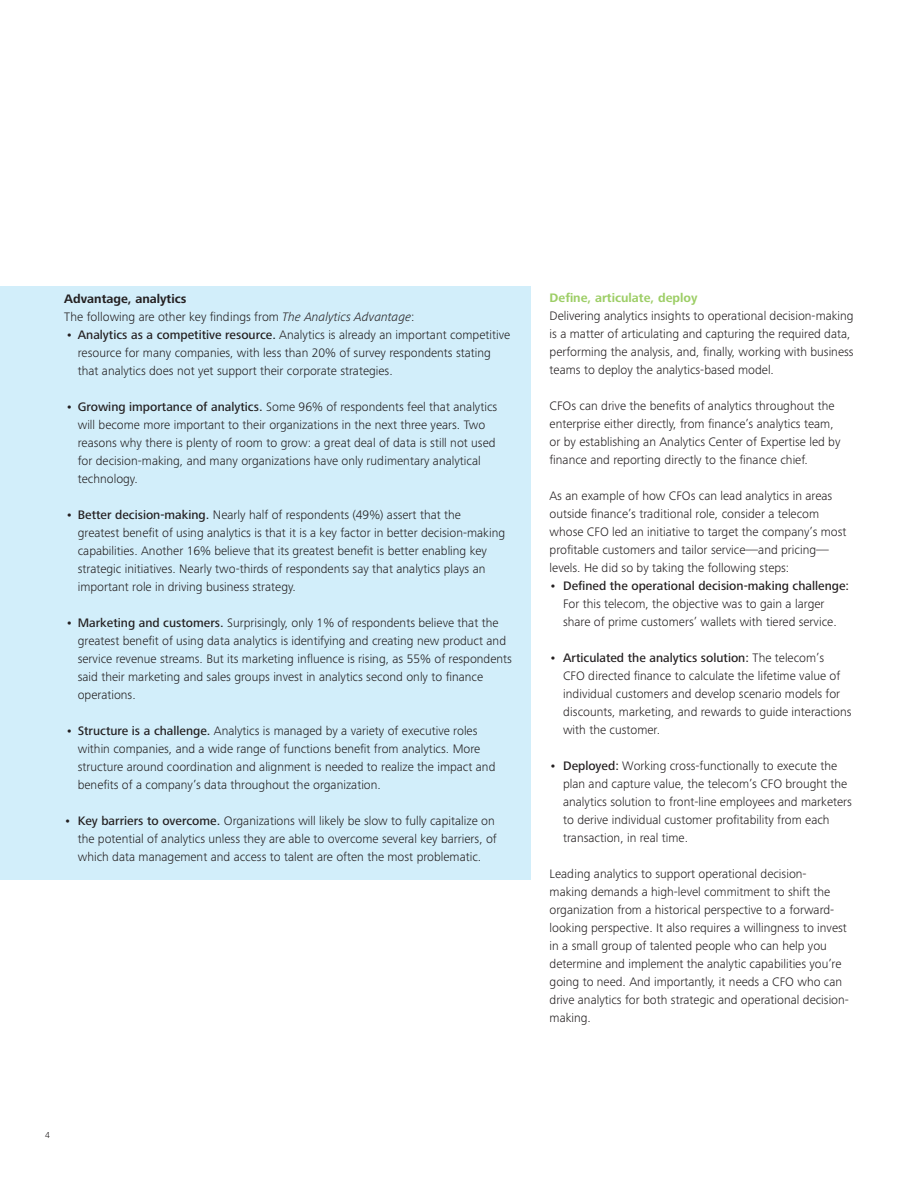
<style>
.page{position:relative;width:918px;height:1188px;background:#fff}
.page>*{position:absolute;margin:0;border:0;box-sizing:border-box;transform-origin:0 0}
.t1{font:300 12.75px/18px "Frutiger Next Pro";color:#231f20}
.t2{font:700 12.75px "Frutiger Next Pro";color:#9dce66}
.t3{font:700 12.75px "Frutiger Next Pro";color:#231f20}
.t4{font:300 9px "Frutiger Next Pro";color:#231f20}
.s1{font-style:italic}
.s2{font-weight:500}
</style>
<div class="page">
<div style="left:0;top:286px;width:530px;height:594px;background:#d2eefa"></div>
<p class="t3" style="left:64px;top:292px;width:124px">Advantage, analytics</p>
<p class="t1" style="left:64px;top:308px;width:352px">The following are other key findings from <span class="s1">The Analytics Advantage</span>:</p>
<p class="t1" style="left:78px;top:326px;width:434px;text-indent:-12px"><span class="s2">• Analytics as a competitive resource.</span> Analytics is already an important competitive resource for many companies, with less than 20% of survey respondents stating that analytics does not yet support their corporate strategies.</p>
<p class="t1" style="left:78px;top:398px;width:421px;text-indent:-12px"><span class="s2">• Growing importance of analytics.</span> Some 96% of respondents feel that analytics will become more important to their organizations in the next three years. Two reasons why there is plenty of room to grow: a great deal of data is still not used for decision-making, and many organizations have only rudimentary analytical technology.</p>
<p class="t1" style="left:78px;top:506px;width:429px;text-indent:-12px"><span class="s2">• Better decision-making.</span> Nearly half of respondents (49%) assert that the greatest benefit of using analytics is that it is a key factor in better decision-making capabilities. Another 16% believe that its greatest benefit is better enabling key strategic initiatives. Nearly two-thirds of respondents say that analytics plays an important role in driving business strategy.</p>
<p class="t1" style="left:78px;top:614px;width:436px;text-indent:-12px"><span class="s2">• Marketing and customers.</span> Surprisingly, only 1% of respondents believe that the greatest benefit of using data analytics is identifying and creating new product and service revenue streams. But its marketing influence is rising, as 55% of respondents said their marketing and sales groups invest in analytics second only to finance operations.</p>
<p class="t1" style="left:78px;top:722px;width:419px;text-indent:-12px"><span class="s2">• Structure is a challenge.</span> Analytics is managed by a variety of executive roles within companies, and a wide range of functions benefit from analytics. More structure around coordination and alignment is needed to realize the impact and benefits of a company’s data throughout the organization.</p>
<p class="t1" style="left:78px;top:812px;width:421px;text-indent:-14px"><span class="s2">• Key barriers to overcome.</span> Organizations will likely be slow to fully capitalize on the potential of analytics unless they are able to overcome several key barriers, of which data management and access to talent are often the most problematic.</p>
<p class="t2" style="left:550px;top:290px;width:149px">Define, articulate, deploy</p>
<p class="t1" style="left:550px;top:307px;width:306px">Delivering analytics insights to operational decision-making is a matter of articulating and capturing the required data, performing the analysis, and, finally, working with business teams to deploy the analytics-based model.</p>
<p class="t1" style="left:550px;top:397px;width:292px">CFOs can drive the benefits of analytics throughout the enterprise either directly, from finance’s analytics team, or by establishing an Analytics Center of Expertise led by finance and reporting directly to the finance chief.</p>
<p class="t1" style="left:550px;top:487px;width:298px">As an example of how CFOs can lead analytics in areas outside finance’s traditional role, consider a telecom whose CFO led an initiative to target the company’s most profitable customers and tailor service—and pricing— levels. He did so by taking the following steps:</p>
<p class="t1" style="left:563px;top:577px;width:288px;text-indent:-14px"><span class="s2">• Defined the operational decision-making challenge:<br></span>For this telecom, the objective was to gain a larger share of prime customers’ wallets with tiered service.</p>
<p class="t1" style="left:563px;top:649px;width:290px;text-indent:-14px"><span class="s2">• Articulated the analytics solution:</span> The telecom’s<br>CFO directed finance to calculate the lifetime value of individual customers and develop scenario models for discounts, marketing, and rewards to guide interactions with the customer.</p>
<p class="t1" style="left:563px;top:757px;width:290px;text-indent:-14px"><span class="s2">• Deployed:</span> Working cross-functionally to execute the plan and capture value, the telecom’s CFO brought the analytics solution to front-line employees and marketers to derive individual customer profitability from each transaction, in real time.</p>
<p class="t1" style="left:550px;top:865px;width:301px">Leading analytics to support operational decision-<br>making demands a high-level commitment to shift the organization from a historical perspective to a forward&shy;looking perspective. It also requires a willingness to invest in a small group of talented people who can help you determine and implement the analytic capabilities you’re going to need. And importantly, it needs a CFO who can drive analytics for both strategic and operational decision&shy;making.</p>
<p class="t4" style="left:45px;top:1130px;width:6px">4</p>
</div>
